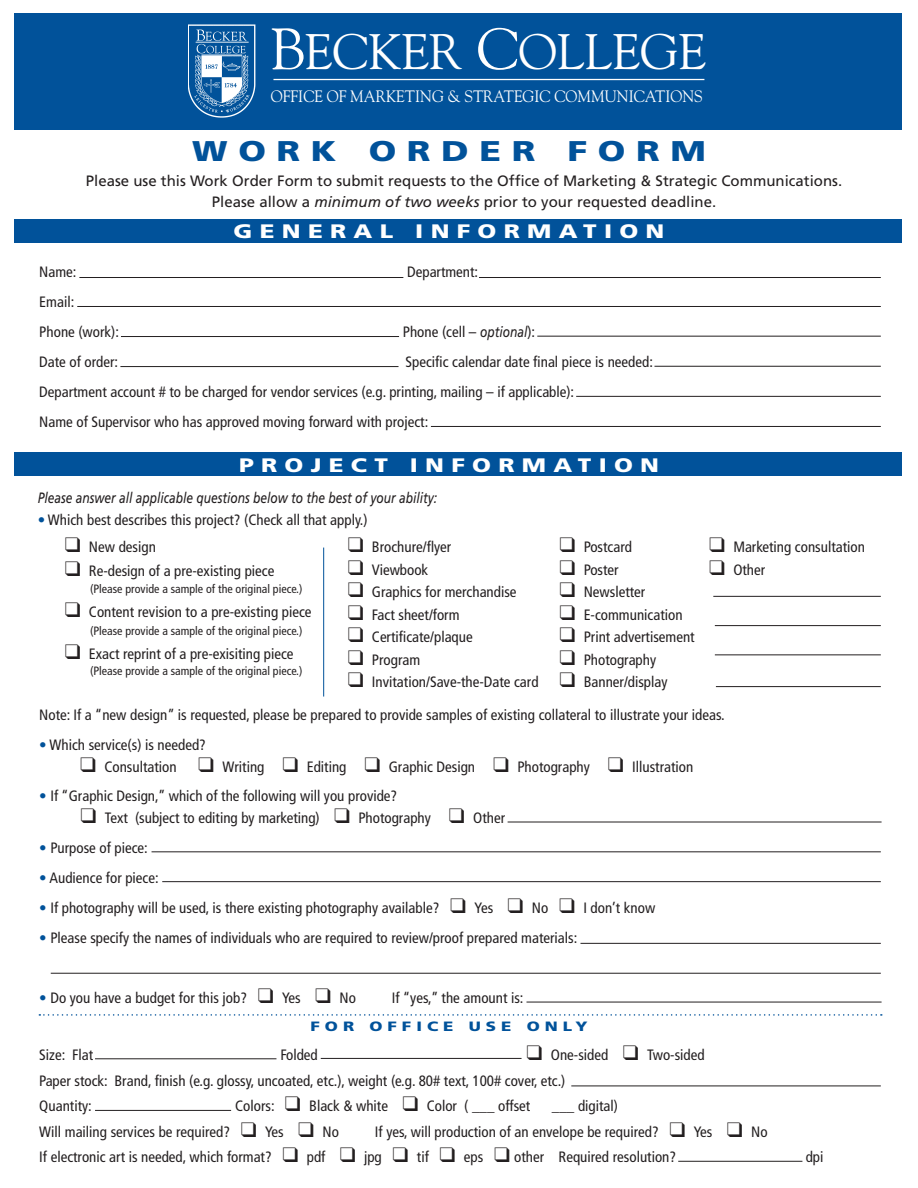
<style>
.page{position:relative;width:918px;height:1188px;background:#fff}
.page>*{position:absolute;margin:0;border:0;box-sizing:border-box;transform-origin:0 0}
.t1{font:49.65px "Goudy";color:#fff}
.t2{font:900 28.5px "Frutiger";letter-spacing:.3em;color:#01529a;scale:1.24 1}
.t3{font:900 19.5px "Frutiger";letter-spacing:.3em;color:#fff;scale:1.24 1}
.t4{font:16.5px "Goudy";color:#fff;scale:.93 1}
.t5{font:condensed 15px "Frutiger";color:#231f20}
.t6{font:15px "Frutiger";color:#231f20}
.t7{font:italic 15px "Frutiger";color:#231f20;scale:.8 1}
.t8{font:900 13.5px "Frutiger";letter-spacing:.3em;color:#01529a;scale:1.24 1}
.t9{font:condensed 12px "Frutiger";color:#231f20}
.s1{font-size:58.05px}
.s2{font-style:italic}
.s3{font-style:italic;font-stretch:normal}
.s4{color:#01529a}
</style>
<div class="page">
<div style="left:14px;top:13px;width:888px;height:117px;background:#01529a"></div>
<div style="left:15px;top:219px;width:887px;height:24px;background:#01529a"></div>
<img style="left:188px;top:24px;width:93px;height:94px">
<hr style="left:273px;top:79px;width:431px;height:1px;background:#fff">
<hr style="left:79px;top:277px;width:324px;height:1px;background:#231f20">
<hr style="left:121px;top:336px;width:278px;height:1px;background:#231f20">
<hr style="left:120px;top:366px;width:279px;height:1px;background:#231f20">
<hr style="left:654px;top:366px;width:227px;height:1px;background:#231f20">
<hr style="left:576px;top:396px;width:305px;height:1px;background:#231f20">
<hr style="left:431px;top:426px;width:450px;height:1px;background:#231f20">
<div style="left:15px;top:453px;width:887px;height:23px;background:#01529a"></div>
<hr style="left:678px;top:1161px;width:124px;height:1px;background:#231f20">
<hr style="left:537px;top:336px;width:344px;height:1px;background:#231f20">
<hr style="left:77px;top:306px;width:804px;height:1px;background:#231f20">
<hr style="left:479px;top:277px;width:402px;height:1px;background:#231f20">
<hr style="left:323px;top:548px;width:1px;height:149px;background:#01529a">
<hr style="left:713px;top:596px;width:168px;height:1px;background:#231f20">
<hr style="left:715px;top:625px;width:166px;height:1px;background:#231f20">
<hr style="left:715px;top:654px;width:166px;height:1px;background:#231f20">
<hr style="left:716px;top:686px;width:165px;height:1px;background:#231f20">
<hr style="left:580px;top:943px;width:301px;height:1px;background:#231f20">
<hr style="left:526px;top:1002px;width:356px;height:1px;background:#231f20">
<hr style="left:51px;top:973px;width:830px;height:1px;background:#231f20">
<hr style="left:95px;top:1058px;width:181px;height:1px;background:#231f20">
<hr style="left:321px;top:1058px;width:201px;height:1px;background:#231f20">
<hr style="left:571px;top:1086px;width:310px;height:1px;background:#231f20">
<hr style="left:95px;top:1110px;width:136px;height:1px;background:#231f20">
<hr style="left:152px;top:851px;width:729px;height:1px;background:#231f20">
<hr style="left:508px;top:822px;width:374px;height:1px;background:#231f20">
<hr style="left:162px;top:881px;width:719px;height:1px;background:#231f20">
<svg style="left:39px;top:1014px;width:843px;height:2px"></svg>
<p class="t1" style="left:269px;top:21px;width:438px"><span class="s1">B</span>ECKER <span class="s1">C</span>OLLEGE</p>
<p class="t4" style="left:271px;top:86px;width:466px">OFFICE OF MARKETING &amp; STRATEGIC COMMUNICATIONS</p>
<p class="t2" style="left:192px;top:134px;width:416px">WORK ORDER FORM</p>
<p class="t6" style="left:86px;top:172px;width:758px">Please use this Work Order Form to submit requests to the Office of Marketing &amp; Strategic Communications.</p>
<p class="t6" style="left:212px;top:193px;width:506px">Please allow a <span class="s2">minimum of two weeks</span> prior to your requested deadline.</p>
<p class="t3" style="left:234px;top:220px;width:349px">GENERAL INFORMATION</p>
<p class="t5" style="left:39px;top:263px;width:39px">Name:</p>
<p class="t5" style="left:407px;top:263px;width:73px">Department:</p>
<p class="t5" style="left:39px;top:293px;width:36px">Email:</p>
<p class="t5" style="left:39px;top:323px;width:81px">Phone (work):</p>
<p class="t5" style="left:403px;top:323px;width:134px">Phone (cell – <span class="s3">optional</span>):</p>
<p class="t5" style="left:39px;top:353px;width:80px">Date of order:</p>
<p class="t5" style="left:406px;top:353px;width:249px">Specific calendar date final piece is needed:</p>
<p class="t5" style="left:39px;top:383px;width:536px">Department account # to be charged for vendor services (e.g. printing, mailing – if applicable):</p>
<p class="t5" style="left:39px;top:413px;width:391px">Name of Supervisor who has approved moving forward with project:</p>
<p class="t3" style="left:239px;top:453px;width:340px">PROJECT INFORMATION</p>
<p class="t7" style="left:38px;top:489px;width:501px">Please answer all applicable questions below to the best of your ability:</p>
<p class="t5" style="left:38px;top:511px;width:332px"><span class="s4">•</span> Which best describes this project? (Check all that apply.)</p>
<p class="t5" style="left:65px;top:538px;width:93px">❑ New design</p>
<p class="t5" style="left:65px;top:562px;width:211px">❑ Re-design of a pre-existing piece</p>
<p class="t9" style="left:90px;top:582px;width:214px">(Please provide a sample of the original piece.)</p>
<p class="t5" style="left:65px;top:603px;width:248px">❑ Content revision to a pre-existing piece</p>
<p class="t9" style="left:90px;top:624px;width:214px">(Please provide a sample of the original piece.)</p>
<p class="t5" style="left:65px;top:645px;width:230px">❑ Exact reprint of a pre-exisiting piece</p>
<p class="t9" style="left:90px;top:664px;width:214px">(Please provide a sample of the original piece.)</p>
<p class="t5" style="left:348px;top:538px;width:105px">❑ Brochure/flyer</p>
<p class="t5" style="left:348px;top:561px;width:82px">❑ Viewbook</p>
<p class="t5" style="left:348px;top:583px;width:170px">❑ Graphics for merchandise</p>
<p class="t5" style="left:348px;top:606px;width:113px">❑ Fact sheet/form</p>
<p class="t5" style="left:348px;top:628px;width:127px">❑ Certificate/plaque</p>
<p class="t5" style="left:348px;top:651px;width:74px">❑ Program</p>
<p class="t5" style="left:348px;top:673px;width:192px">❑ Invitation/Save-the-Date card</p>
<p class="t5" style="left:559px;top:538px;width:74px">❑ Postcard</p>
<p class="t5" style="left:559px;top:561px;width:61px">❑ Poster</p>
<p class="t5" style="left:559px;top:583px;width:87px">❑ Newsletter</p>
<p class="t5" style="left:559px;top:606px;width:125px">❑ E-communication</p>
<p class="t5" style="left:559px;top:628px;width:137px">❑ Print advertisement</p>
<p class="t5" style="left:559px;top:651px;width:98px">❑ Photography</p>
<p class="t5" style="left:559px;top:673px;width:110px">❑ Banner/display</p>
<p class="t5" style="left:709px;top:538px;width:157px">❑ Marketing consultation</p>
<p class="t5" style="left:709px;top:561px;width:58px">❑ Other</p>
<p class="t5" style="left:39px;top:706px;width:687px">Note: If a “new design” is requested, please be prepared to provide samples of existing collateral to illustrate your ideas.</p>
<p class="t5" style="left:39px;top:736px;width:168px"><span class="s4">•</span> Which service(s) is needed?</p>
<p class="t5" style="left:80px;top:758px;width:615px">❑ Consultation ❑ Writing ❑ Editing ❑ Graphic Design ❑ Photography ❑ Illustration</p>
<p class="t5" style="left:39px;top:787px;width:359px"><span class="s4">•</span> If “Graphic Design,” which of the following will you provide?</p>
<p class="t5" style="left:81px;top:809px;width:426px">❑ Text (subject to editing by marketing) ❑ Photography ❑ Other</p>
<p class="t5" style="left:39px;top:839px;width:110px"><span class="s4">•</span> Purpose of piece:</p>
<p class="t5" style="left:39px;top:869px;width:121px"><span class="s4">•</span> Audience for piece:</p>
<p class="t5" style="left:39px;top:899px;width:618px"><span class="s4">•</span> If photography will be used, is there existing photography available? ❑ Yes ❑ No ❑ I don’t know</p>
<p class="t5" style="left:39px;top:929px;width:539px"><span class="s4">•</span> Please specify the names of individuals who are required to review/proof prepared materials:</p>
<p class="t5" style="left:39px;top:989px;width:318px"><span class="s4">•</span> Do you have a budget for this job? ❑ Yes ❑ No</p>
<p class="t5" style="left:392px;top:989px;width:133px">If “yes,” the amount is:</p>
<p class="t8" style="left:311px;top:1018px;width:225px">FOR OFFICE USE ONLY</p>
<p class="t5" style="left:39px;top:1046px;width:55px">Size: Flat</p>
<p class="t5" style="left:280px;top:1046px;width:39px">Folded</p>
<p class="t5" style="left:527px;top:1046px;width:180px">❑ One-sided ❑ Two-sided</p>
<p class="t5" style="left:39px;top:1072px;width:528px">Paper stock: Brand, finish (e.g. glossy, uncoated, etc.), weight (e.g. 80# text, 100# cover, etc.)</p>
<p class="t5" style="left:39px;top:1097px;width:54px">Quantity:</p>
<p class="t5" style="left:235px;top:1097px;width:297px">Colors: ❑ Black &amp; white ❑ Color ( ___ offset</p>
<p class="t5" style="left:552px;top:1097px;width:68px">___ digital)</p>
<p class="t5" style="left:39px;top:1123px;width:301px">Will mailing services be required? ❑ Yes ❑ No</p>
<p class="t5" style="left:375px;top:1123px;width:394px">If yes, will production of an envelope be required? ❑ Yes ❑ No</p>
<p class="t5" style="left:39px;top:1148px;width:638px">If electronic art is needed, which format? ❑ pdf ❑ jpg ❑ tif ❑ eps ❑ other Required resolution?</p>
<p class="t5" style="left:806px;top:1148px;width:19px">dpi</p>
</div>
